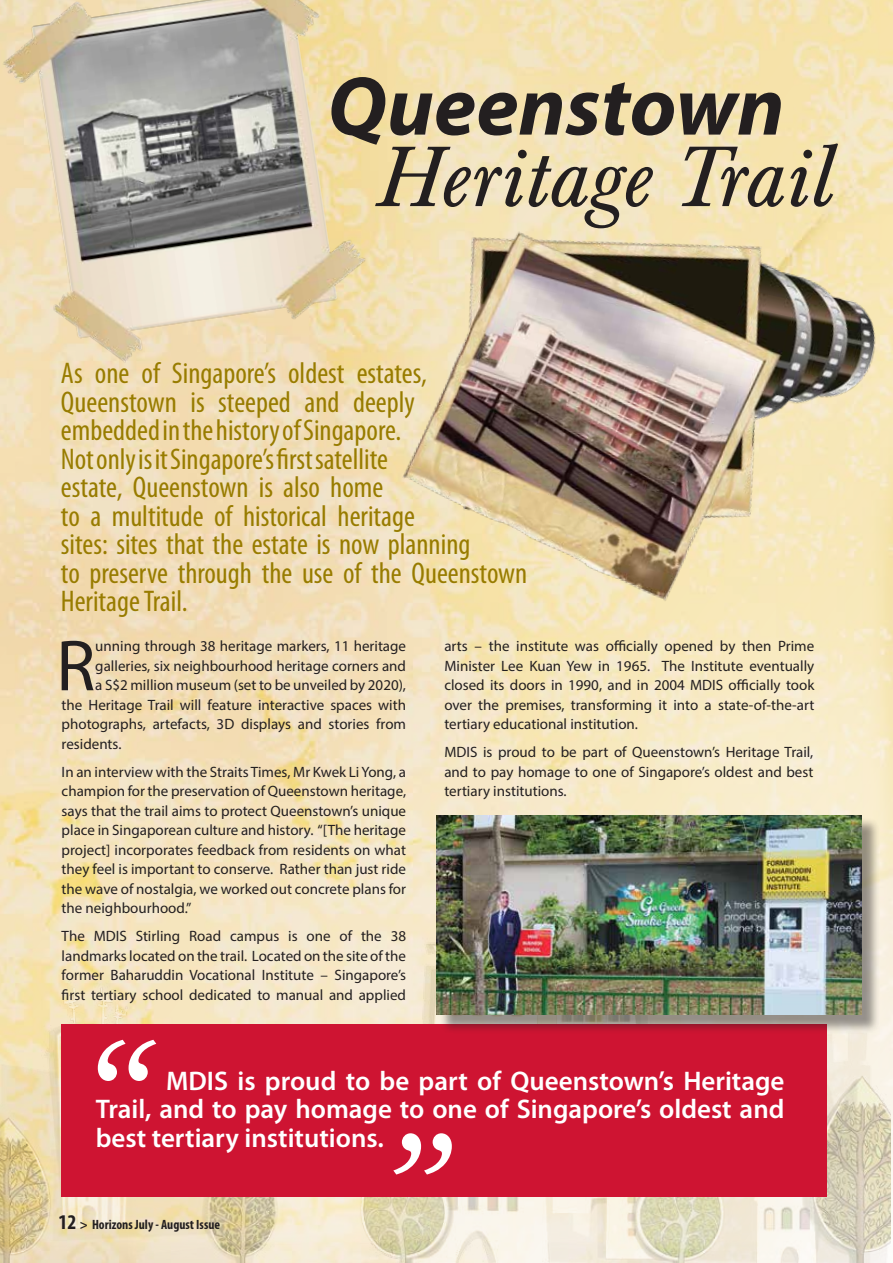
<style>
.page{position:relative;width:893px;height:1263px;background:#fff}
.page>*{position:absolute;margin:0;border:0;box-sizing:border-box;transform-origin:0 0}
.t1{font:italic 84px "Baskerville BE";color:#231f20}
.t2{font:italic 700 84px "Myriad Pro";color:#231f20}
.t3{font:72.9px "Myriad Pro";color:#231f20}
.t4{font:condensed 30px/28.5px "Myriad Pro";color:#987c00}
.t5{font:600 27px/28.5px "Myriad Pro";color:#fff;text-align:justify}
.t6{font:15px/19.5px "Myriad Pro";color:#231f20;text-align:justify}
.t7{font:700 condensed 13.5px "Myriad Pro";color:#231f20}
.s1{font-size:21px}
</style>
<div class="page">
<img style="left:0;top:0;width:893px;height:1207px">
<img style="left:0;top:679px;width:891px;height:584px">
<div style="left:62px;top:1025px;width:765px;height:172px;background:#ce1432"></div>
<svg style="left:98px;top:1040px;width:58px;height:41px"></svg>
<svg style="left:393px;top:1133px;width:59px;height:41px"></svg>
<div style="left:439px;top:817px;width:442px;height:217px;background:#231f20;opacity:.47"></div>
<img style="left:437px;top:815px;width:425px;height:200px">
<img style="left:370px;top:173px;width:523px;height:471px">
<img style="left:0;top:0;width:397px;height:375px">
<h1 class="t2" style="left:327px;top:52px;width:459px">Queenstown</h1>
<h1 class="t1" style="left:373px;top:130px;width:457px">Heritage Trail</h1>
<p class="t4" style="left:61px;top:359px;width:468px">As one of Singapore’s oldest estates, Queenstown is steeped and deeply<br>embedded in the history of Singapore.<br>Not only is it Singapore’s first satellite<br>estate, Queenstown is also home<br>to a multitude of historical heritage<br>sites: sites that the estate is now planning<br>to preserve through the use of the Queenstown Heritage Trail.</p>
<h2 class="t3" style="left:56px;top:621px;width:41px">R</h2>
<p class="t6" style="left:95px;top:636px;width:312px">unning through 38 heritage markers, 11 heritage</p>
<p class="t6" style="left:95px;top:656px;width:312px">galleries, six neighbourhood heritage corners and</p>
<p class="t6" style="left:95px;top:675px;width:312px">a S$2 million museum (set to be unveiled by 2020),</p>
<p class="t6" style="left:62px;top:695px;width:346px">the Heritage Trail will feature interactive spaces with</p>
<p class="t6" style="left:62px;top:714px;width:346px">photographs, artefacts, 3D displays and stories from</p>
<p class="t6" style="left:62px;top:734px;width:61px">residents.</p>
<p class="t6" style="left:62px;top:762px;width:346px">In an interview with the Straits Times, Mr Kwek Li Yong, a champion for the preservation of Queenstown heritage, says that the trail aims to protect Queenstown’s unique place in Singaporean culture and history. “[The heritage project] incorporates feedback from residents on what they feel is important to conserve. Rather than just ride the wave of nostalgia, we worked out concrete plans for the neighbourhood.”</p>
<p class="t6" style="left:62px;top:926px;width:346px">The MDIS Stirling Road campus is one of the 38 landmarks located on the trail. Located on the site of the former Baharuddin Vocational Institute – Singapore’s first tertiary school dedicated to manual and applied</p>
<p class="t6" style="left:444px;top:636px;width:371px">arts – the institute was officially opened by then Prime Minister Lee Kuan Yew in 1965. The Institute eventually closed its doors in 1990, and in 2004 MDIS officially took over the premises, transforming it into a state-of-the-art tertiary educational institution.</p>
<p class="t6" style="left:444px;top:742px;width:370px">MDIS is proud to be part of Queenstown’s Heritage Trail, and to pay homage to one of Singapore’s oldest and best tertiary institutions.</p>
<h3 class="t5" style="left:96px;top:1066px;width:690px;text-indent:70px">MDIS is proud to be part of Queenstown’s Heritage Trail, and to pay homage to one of Singapore’s oldest and best tertiary institutions.</h3>
<p class="t7" style="left:58px;top:1216px;width:163px"><span class="s1">12</span> &gt; Horizons July - August Issue</p>
</div>
